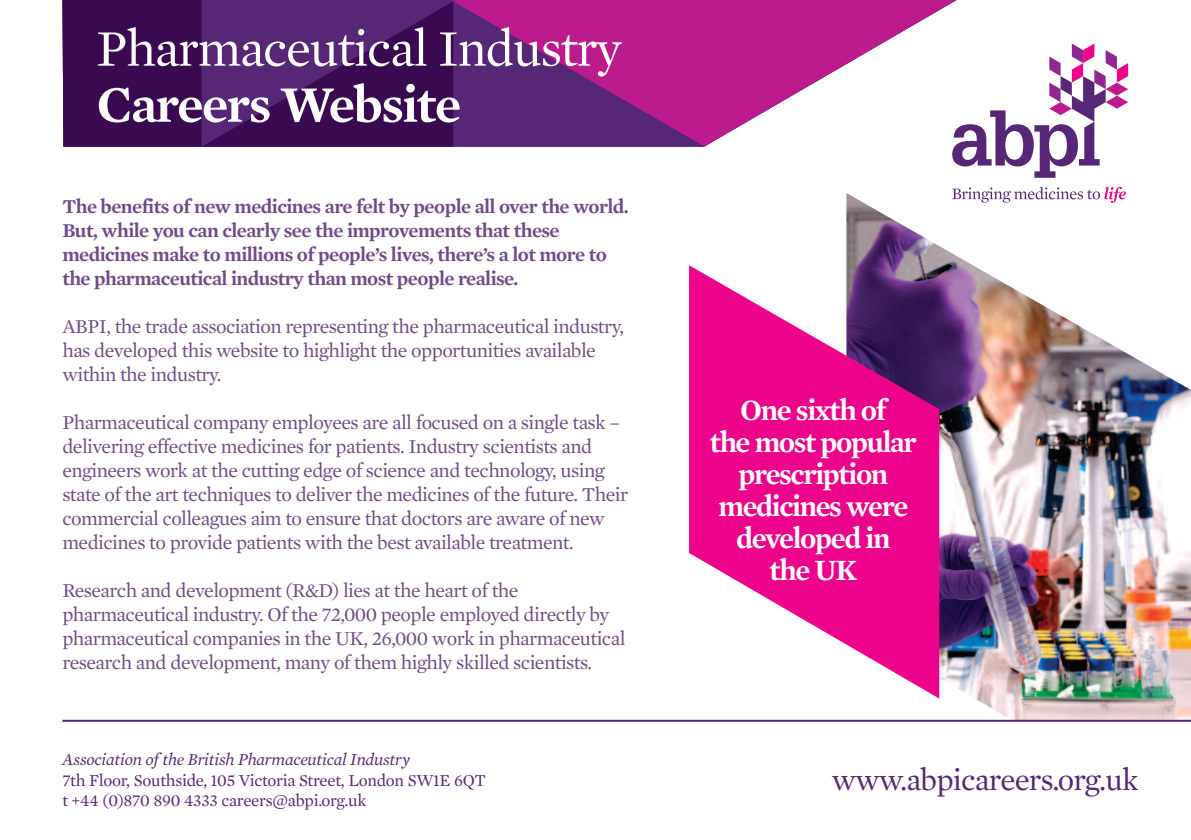
<style>
.page{position:relative;width:1191px;height:840px;background:#fff}
.page>*{position:absolute;margin:0;border:0;box-sizing:border-box;transform-origin:0 0}
.t1{font:52px "Mercury Text G1";letter-spacing:-.03em;color:#fff}
.t2{font:600 52px "Mercury Text G1";letter-spacing:-.03em;color:#fff}
.t3{font:31.2px "Mercury Text G1";letter-spacing:-.03em;color:#562777}
.t4{font:600 30px/32px "Mercury Text G1";letter-spacing:-.045em;color:#fff;text-align:center}
.t5{font:20px/24px "Mercury Text G1";letter-spacing:-.03em;color:#6f4b89}
.t6{font:600 20px/24px "Mercury Text G1";letter-spacing:-.03em;color:#6f4b89}
.t7{font:17px/20.4px "Mercury Text G1";letter-spacing:-.015em;color:#562777}
.t8{font:italic 17px "Mercury Text G1";letter-spacing:-.015em;color:#562777}
</style>
<div class="page">
<svg style="left:952px;top:187px;width:174px;height:6px"></svg>
<svg style="left:952px;top:44px;width:176px;height:134px"></svg>
<svg style="left:453px;top:0;width:503px;height:147px;fill:#bc1f8d"></svg>
<svg style="left:62px;top:0;width:391px;height:147px;fill:#390a51"></svg>
<img style="left:846px;top:193px;width:345px;height:529px">
<svg style="left:689px;top:265px;width:250px;height:433px;fill:#ed028c"></svg>
<div style="left:978px;top:720px;width:213px;height:119px;background:#fff"></div>
<hr style="left:62px;top:719px;width:1129px;height:2px;background:#562777">
<h1 class="t1" style="left:96px;top:17px;width:527px">Pharmaceutical Industry</h1>
<h1 class="t2" style="left:96px;top:73px;width:366px">Careers Website</h1>
<p class="t6" style="left:62px;top:193px;width:568px">The benefits of new medicines are felt by people all over the world.<br>But, while you can clearly see the improvements that these medicines make to millions of people’s lives, there’s a lot more to the pharmaceutical industry than most people realise.</p>
<p class="t5" style="left:62px;top:313px;width:563px">ABPI, the trade association representing the pharmaceutical industry, has developed this website to highlight the opportunities available within the industry.</p>
<p class="t5" style="left:62px;top:409px;width:567px">Pharmaceutical company employees are all focused on a single task – delivering effective medicines for patients. Industry scientists and engineers work at the cutting edge of science and technology, using state of the art techniques to deliver the medicines of the future. Their commercial colleagues aim to ensure that doctors are aware of new medicines to provide patients with the best available treatment.</p>
<p class="t5" style="left:62px;top:577px;width:564px">Research and development (R&amp;D) lies at the heart of the pharmaceutical industry. Of the 72,000 people employed directly by pharmaceutical companies in the UK, 26,000 work in pharmaceutical research and development, many of them highly skilled scientists.</p>
<p class="t8" style="left:62px;top:748px;width:349px">Association of the British Pharmaceutical Industry</p>
<p class="t7" style="left:62px;top:769px;width:425px">7th Floor, Southside, 105 Victoria Street, London SW1E 6QT t +44 (0)870 890 4333 careers@abpi.org.uk</p>
<h3 class="t4" style="left:710px;top:393px;width:209px">One sixth of<br>the most popular prescription medicines were developed in<br>the UK</h3>
<h2 class="t3" style="left:831px;top:760px;width:308px">www.abpicareers.org.uk</h2>
</div>
